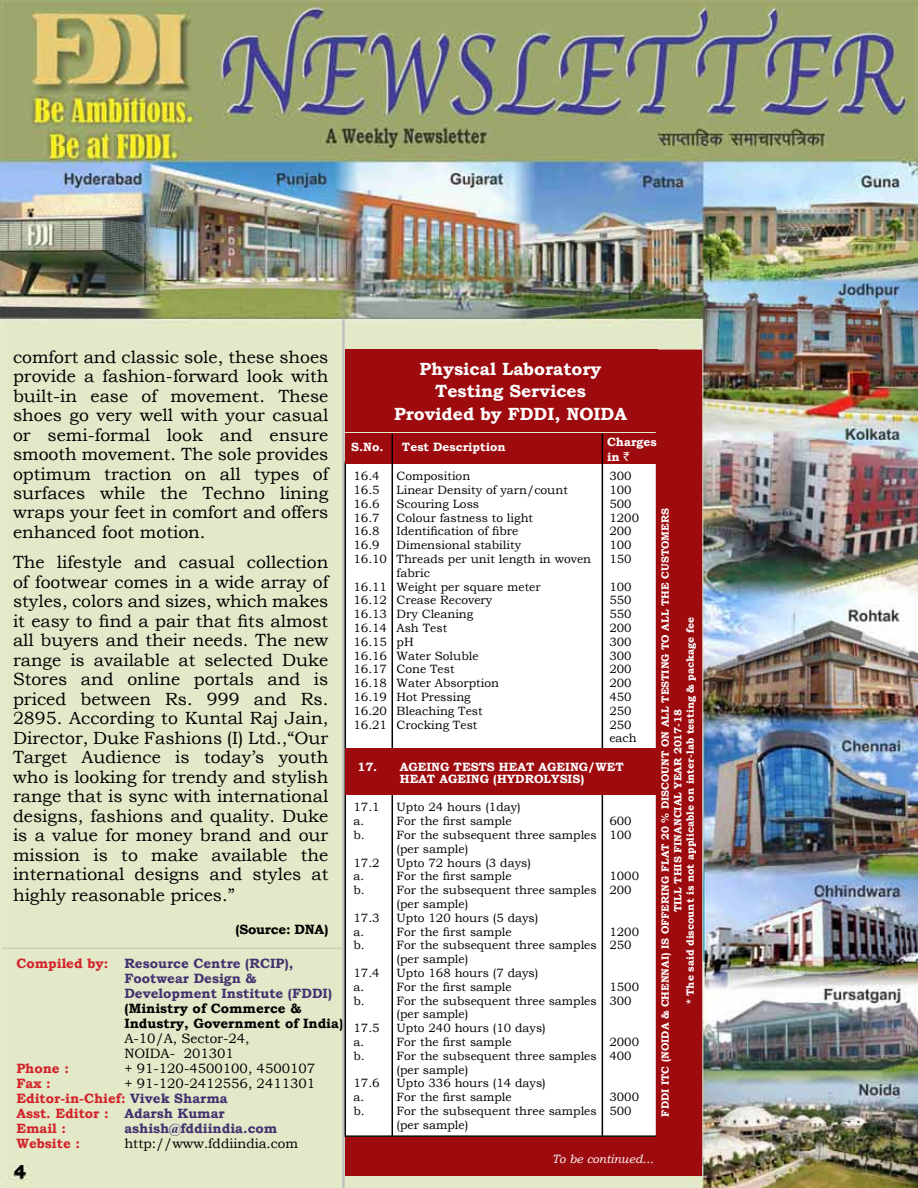
<style>
.page{position:relative;width:918px;height:1188px;background:#fff}
.page>*{position:absolute;margin:0;border:0;box-sizing:border-box;transform-origin:0 0}
.t1{font:700 18.45px "Bookman Old Style";color:#000}
.t2{font:17.7px/19.5px "Bookman Old Style";color:#000;text-align:justify}
.t3{font:700 17.7px "Bookman Old Style";color:#fff}
.t4{font:700 13.5px/15px "Bookman Old Style";color:#d2232a}
.t5{font:700 13.5px/15px "Bookman Old Style";color:#433270}
.t6{font:13.5px/15px "Bookman Old Style";color:#000}
.t7{font:700 13.5px/15px "Bookman Old Style";color:#000}
.t8{font:700 13.5px "Bookman Old Style";letter-spacing:-.02em;color:#000}
.t9{font:12px/13.8px "Bookman Old Style";color:#000}
.t10{font:700 12px/15px "Bookman Old Style";color:#fff}
.t11{font:italic 12px "Bookman Old Style";color:#fff}
.t12{font:700 10.5px/12.6px "Bookman Old Style";color:#fff;text-align:center}
.s1{color:#d2232a}
.s2{font-weight:400;color:#000}
.s3{color:#433270}
.s4{font-family:"Rupee Foradian";font-weight:400}
</style>
<div class="page">
<img style="left:0;top:0;width:918px;height:1188px">
<hr style="left:2px;top:948px;width:340px;height:1px;background:#cfcdb6">
<hr style="left:342px;top:319px;width:3px;height:869px;background:#bcbec0">
<div style="left:345px;top:462px;width:313px;height:674px;background:#fff"></div>
<div style="left:345px;top:434px;width:313px;height:30px;background:#9e0b0f"></div>
<div style="left:656px;top:350px;width:46px;height:815px;background:#9e0b0f"></div>
<div style="left:345px;top:1137px;width:357px;height:39px;background:#9e0b0f"></div>
<div style="left:345px;top:350px;width:313px;height:82px;background:#9e0b0f"></div>
<hr style="left:392px;top:434px;width:1px;height:702px;background:#000">
<hr style="left:602px;top:434px;width:1px;height:702px;background:#000">
<div style="left:345px;top:748px;width:313px;height:47px;background:#9e0b0f"></div>
<p class="t2" style="left:13px;top:347px;width:317px">comfort and classic sole, these shoes provide a fashion-forward look with built-in ease of movement. These shoes go very well with your casual or semi-formal look and ensure smooth movement. The sole provides optimum traction on all types of surfaces while the Techno lining wraps your feet in comfort and offers enhanced foot motion.</p>
<p class="t2" style="left:13px;top:553px;width:317px">The lifestyle and casual collection of footwear comes in a wide array of styles, colors and sizes, which makes it easy to find a pair that fits almost all buyers and their needs. The new range is available at selected Duke Stores and online portals and is priced between Rs. 999 and Rs.<br>2895. According to Kuntal Raj Jain, Director, Duke Fashions (I) Ltd.,“Our Target Audience is today’s youth who is looking for trendy and stylish range that is sync with international designs, fashions and quality. Duke is a value for money brand and our mission is to make available the international designs and styles at</p>
<h2 class="t2" style="left:13px;top:886px;width:223px">highly reasonable prices.”</h2>
<p class="t8" style="left:236px;top:920px;width:94px">(Source: DNA)</p>
<p class="t5" style="left:124px;top:956px;width:209px;text-indent:-108px"><span class="s1">Compiled by:</span> Resource Centre (RCIP),<br>Footwear Design &amp;<br>Development Institute (FDDI)</p>
<p class="t7" style="left:124px;top:1001px;width:220px">(Ministry of Commerce &amp;<br>Industry, Government of India)</p>
<p class="t6" style="left:124px;top:1031px;width:127px">A-10/A, Sector-24,<br>NOIDA- 201301</p>
<p class="t4" style="left:16px;top:1061px;width:54px">Phone :</p>
<p class="t6" style="left:124px;top:1061px;width:192px">+ 91-120-4500100, 4500107</p>
<p class="t4" style="left:16px;top:1076px;width:36px">Fax :</p>
<p class="t4" style="left:16px;top:1076px;width:300px;text-indent:108px"><span class="s2">+ 91-120-2412556, 2411301<br></span>Editor-in-Chief: <span class="s3">Vivek Sharma<br></span>Asst. Editor : <span class="s3">Adarsh Kumar<br></span>Email :</p>
<p class="t5" style="left:124px;top:1121px;width:155px">ashish@fddiindia.com</p>
<p class="t4" style="left:16px;top:1136px;width:65px">Website :</p>
<p class="t6" style="left:124px;top:1136px;width:175px">http://www.fddiindia.com</p>
<h1 class="t1" style="left:14px;top:1158px;width:14px">4</h1>
<h2 class="t3" style="left:420px;top:356px;width:183px">Physical Laboratory</h2>
<h2 class="t3" style="left:435px;top:379px;width:152px">Testing Services</h2>
<h2 class="t3" style="left:394px;top:401px;width:212px">Provided by FDDI, Noida</h2>
<p class="t10" style="left:351px;top:439px;width:34px">S.No.</p>
<p class="t10" style="left:402px;top:439px;width:105px">Test Description</p>
<p class="t10" style="left:607px;top:434px;width:51px">Charges in <span class="s4">`</span></p>
<p class="t9" style="left:353px;top:469px;width:35px">16.4<br>16.5<br>16.6<br>16.7<br>16.8<br>16.9<br>16.10</p>
<p class="t9" style="left:353px;top:580px;width:35px;text-align:justify">16.11<br>16.12<br>16.13<br>16.14<br>16.15<br>16.16<br>16.17<br>16.18<br>16.19<br>16.20<br>16.21</p>
<p class="t9" style="left:397px;top:469px;width:196px">Composition<br>Linear Density of yarn/count<br>Scouring Loss<br>Colour fastness to light<br>Identification of fibre<br>Dimensional stability<br>Threads per unit length in woven fabric<br>Weight per square meter<br>Crease Recovery<br>Dry Cleaning<br>Ash Test<br>pH<br>Water Soluble<br>Cone Test<br>Water Absorption<br>Hot Pressing<br>Bleaching Test<br>Crocking Test</p>
<p class="t9" style="left:609px;top:469px;width:31px">300<br>100<br>500<br>1200<br>200<br>100<br>150</p>
<p class="t9" style="left:609px;top:580px;width:29px">100<br>550<br>550<br>200<br>300<br>300<br>200<br>200<br>450<br>250<br>250 each</p>
<p class="t10" style="left:357px;top:760px;width:268px;line-height:12px;text-align:center">17. AGEING TESTS HEAT AGEING/WET<br>HEAT AGEING (HYDROLYSIS)</p>
<p class="t9" style="left:353px;top:800px;width:28px">17.1 a.<br>b.</p>
<p class="t9" style="left:353px;top:856px;width:28px">17.2 a.<br>b.</p>
<p class="t9" style="left:353px;top:911px;width:28px">17.3 a.<br>b.</p>
<p class="t9" style="left:353px;top:966px;width:28px">17.4 a.<br>b.</p>
<p class="t9" style="left:353px;top:1021px;width:28px">17.5 a.<br>b.</p>
<p class="t9" style="left:353px;top:1076px;width:28px">17.6 a.<br>b.</p>
<p class="t9" style="left:397px;top:800px;width:202px">Upto 24 hours (1day)<br>For the first sample<br>For the subsequent three samples (per sample)<br>Upto 72 hours (3 days)<br>For the first sample<br>For the subsequent three samples (per sample)<br>Upto 120 hours (5 days)<br>For the first sample<br>For the subsequent three samples (per sample)<br>Upto 168 hours (7 days)<br>For the first sample<br>For the subsequent three samples (per sample)<br>Upto 240 hours (10 days)<br>For the first sample<br>For the subsequent three samples (per sample)<br>Upto 336 hours (14 days)<br>For the first sample<br>For the subsequent three samples (per sample)</p>
<p class="t9" style="left:609px;top:814px;width:24px">600<br>100</p>
<p class="t9" style="left:609px;top:869px;width:31px">1000<br>200</p>
<p class="t9" style="left:609px;top:925px;width:31px">1200<br>250</p>
<p class="t9" style="left:609px;top:980px;width:31px">1500<br>300</p>
<p class="t9" style="left:609px;top:1035px;width:31px">2000<br>400</p>
<p class="t9" style="left:609px;top:1090px;width:31px">3000<br>500</p>
<p class="t11" style="left:550px;top:1144px;width:103px">To be continued...</p>
<p class="t11" style="left:552px;top:1151px;width:103px">To be continued...</p>
<p class="t12" style="left:659px;top:1117px;width:610px;rotate:-90deg">FDDI ITC (NOIDA &amp; CHENNAI) IS OFFERING FLAT 20 % DISCOUNT ON ALL TESTING TO ALL THE CUSTOMERS<br>TILL THIS FINANCIAL YEAR 2017-18<br>* The said discount is not applicable on inter-lab testing &amp; package fee</p>
</div>
